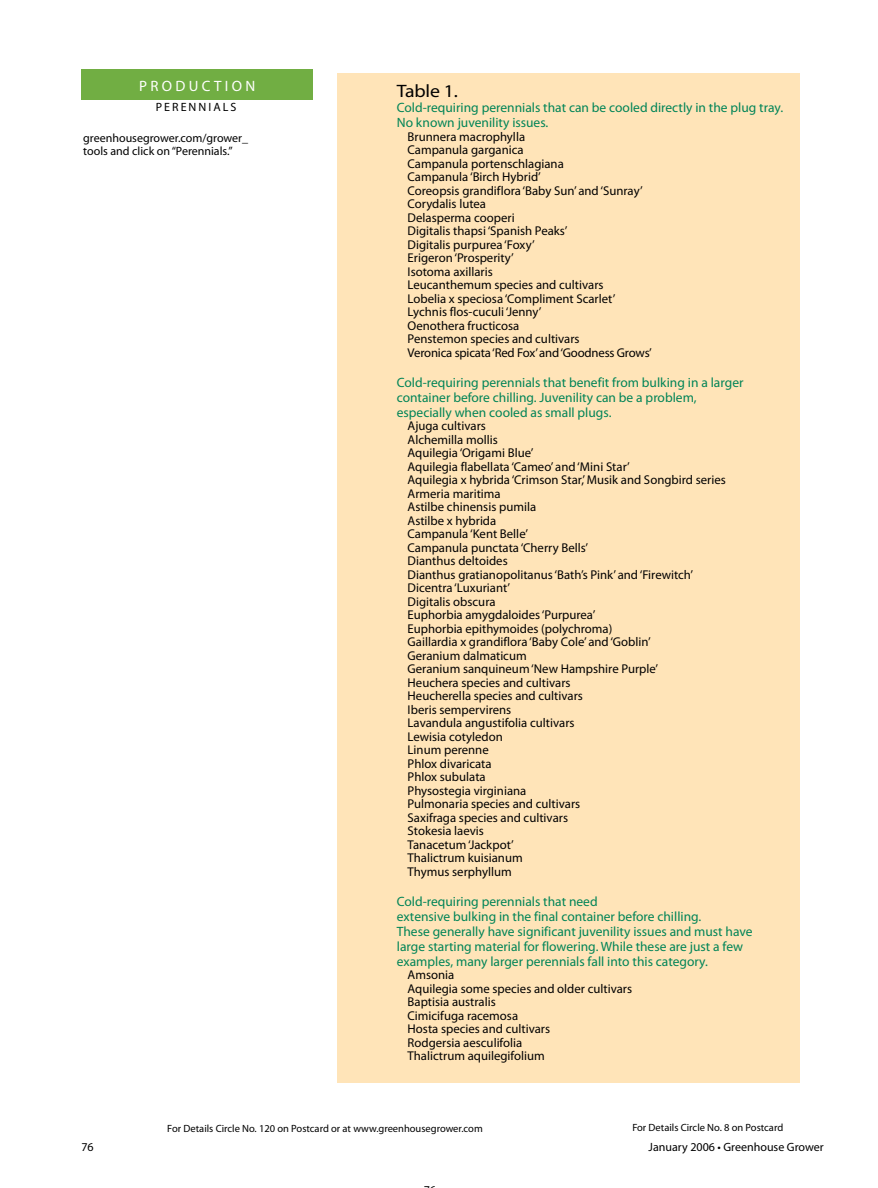
<style>
.page{position:relative;width:878px;height:1188px;background:#fff}
.page>*{position:absolute;margin:0;border:0;box-sizing:border-box;transform-origin:0 0}
.t1{font:18px "Myriad Pro";letter-spacing:-.01em;color:#000;scale:1.1 1}
.t2{font:15px "Myriad Pro";color:#fff}
.t3{font:13.5px/15px "Myriad Pro";color:#008457}
.t4{font:12.75px/13.5px "Myriad Pro";color:#000}
.t5{font:12px/12.8px "Myriad Pro";color:#000}
.t6{font:10.5px "Myriad Pro";color:#000}
</style>
<div class="page">
<div style="left:81px;top:69px;width:232px;height:31px;background:#71ae43"></div>
<div style="left:338px;top:73px;width:462px;height:1010px;background:#ffe4b8"></div>
<p class="t2" style="left:139px;top:77px;width:13px">production</p>
<p class="t5" style="left:156px;top:101px;width:9px">perennials</p>
<p class="t5" style="left:83px;top:131px;width:166px">greenhousegrower.com/grower_ tools and click on “Perennials.”</p>
<h1 class="t1" style="left:397px;top:80px;width:57px">Table 1.</h1>
<p class="t3" style="left:397px;top:100px;width:388px">Cold-requiring perennials that can be cooled directly in the plug tray.<br>No known juvenility issues.</p>
<p class="t4" style="left:407px;top:130px;width:246px">Brunnera macrophylla<br>Campanula garganica<br>Campanula portenschlagiana<br>Campanula ‘Birch Hybrid’<br>Coreopsis grandiflora ‘Baby Sun’ and ‘Sunray’<br>Corydalis lutea<br>Delasperma cooperi<br>Digitalis thapsi ‘Spanish Peaks’<br>Digitalis purpurea ‘Foxy’<br>Erigeron ‘Prosperity’<br>Isotoma axillaris<br>Leucanthemum species and cultivars<br>Lobelia x speciosa ‘Compliment Scarlet’<br>Lychnis flos-cuculi ‘Jenny’<br>Oenothera fructicosa<br>Penstemon species and cultivars<br>Veronica spicata ‘Red Fox’ and ‘Goodness Grows’</p>
<p class="t3" style="left:397px;top:375px;width:348px">Cold-requiring perennials that benefit from bulking in a larger container before chilling. Juvenility can be a problem, especially when cooled as small plugs.</p>
<p class="t4" style="left:407px;top:419px;width:320px">Ajuga cultivars<br>Alchemilla mollis<br>Aquilegia ‘Origami Blue’<br>Aquilegia flabellata ‘Cameo’ and ‘Mini Star’<br>Aquilegia x hybrida ‘Crimson Star,’ Musik and Songbird series<br>Armeria maritima<br>Astilbe chinensis pumila<br>Astilbe x hybrida<br>Campanula ‘Kent Belle’<br>Campanula punctata ‘Cherry Bells’<br>Dianthus deltoides<br>Dianthus gratianopolitanus ‘Bath’s Pink’ and ‘Firewitch’<br>Dicentra ‘Luxuriant’<br>Digitalis obscura<br>Euphorbia amygdaloides ‘Purpurea’<br>Euphorbia epithymoides (polychroma)<br>Gaillardia x grandiflora ‘Baby Cole’ and ‘Goblin’<br>Geranium dalmaticum<br>Geranium sanquineum ‘New Hampshire Purple’<br>Heuchera species and cultivars<br>Heucherella species and cultivars<br>Iberis sempervirens<br>Lavandula angustifolia cultivars<br>Lewisia cotyledon<br>Linum perenne<br>Phlox divaricata<br>Phlox subulata<br>Physostegia virginiana<br>Pulmonaria species and cultivars<br>Saxifraga species and cultivars<br>Stokesia laevis<br>Tanacetum ‘Jackpot’<br>Thalictrum kuisianum<br>Thymus serphyllum</p>
<p class="t3" style="left:397px;top:894px;width:357px">Cold-requiring perennials that need<br>extensive bulking in the final container before chilling.<br>These generally have significant juvenility issues and must have large starting material for flowering. While these are just a few examples, many larger perennials fall into this category.</p>
<p class="t4" style="left:407px;top:968px;width:226px">Amsonia<br>Aquilegia some species and older cultivars<br>Baptisia australis<br>Cimicifuga racemosa<br>Hosta species and cultivars<br>Rodgersia aesculifolia<br>Thalictrum aquilegifolium</p>
<p class="t6" style="left:167px;top:1122px;width:317px">For Details Circle No. 120 on Postcard or at www.greenhousegrower.com</p>
<p class="t6" style="left:632px;top:1121px;width:152px">For Details Circle No. 8 on Postcard</p>
<p class="t5" style="left:81px;top:1140px;width:14px">76</p>
<p class="t5" style="left:648px;top:1140px;width:176px">January 2006 • Greenhouse Grower</p>
</div>
